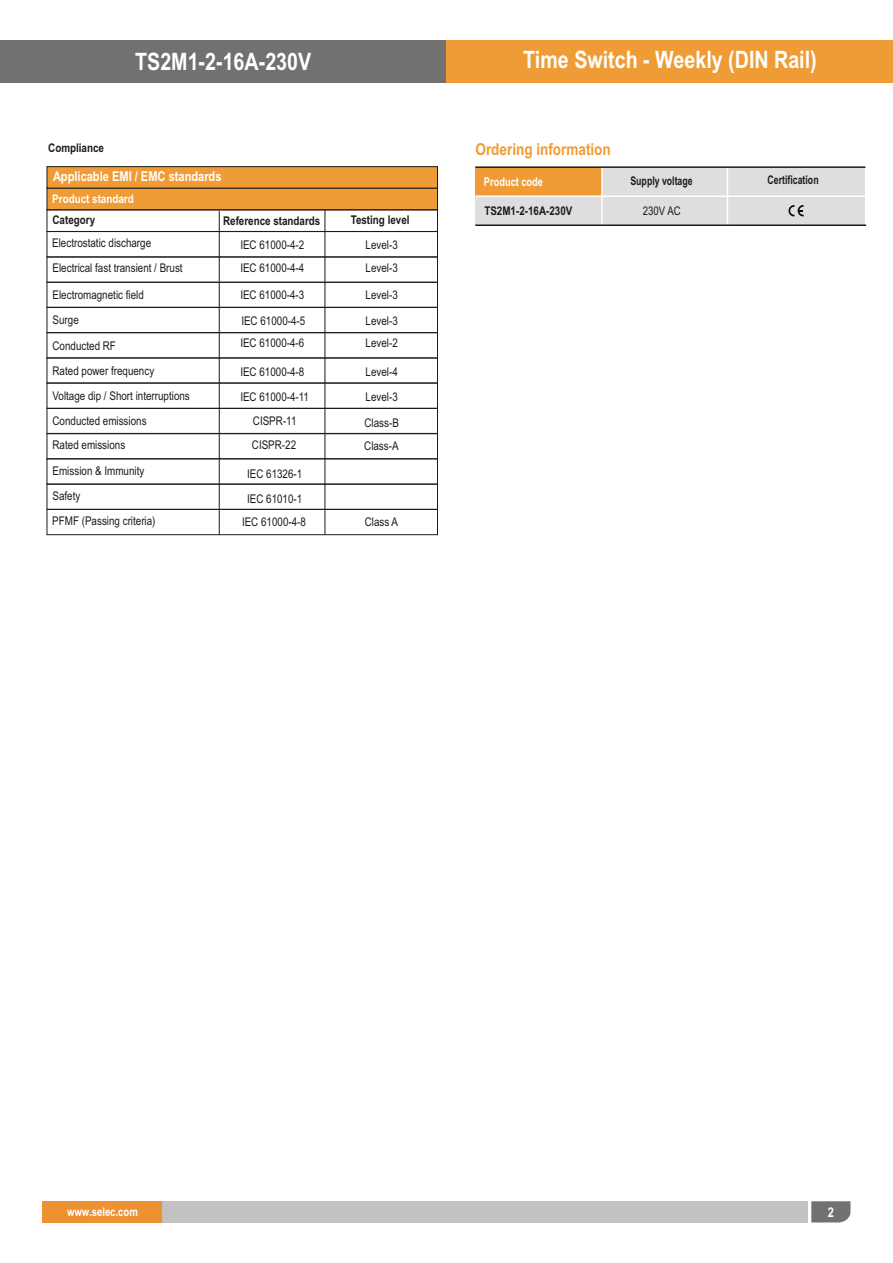
<style>
.page{position:relative;width:893px;height:1263px;background:#fff}
.page>*{position:absolute;margin:0;border:0;box-sizing:border-box;transform-origin:0 0}
.t1{font:700 24px "Arial Narrow";color:#fff}
.t2{font:700 16.5px "Arial Narrow";color:#f09c36}
.t3{font:700 13.5px "Arial Narrow";color:#fff}
.t4{font:12px/25.3px "Arial Narrow";color:#1f1a17}
.t5{font:700 12px "Arial Narrow";color:#1f1a17}
.t6{font:700 12px "Arial Narrow";color:#fff}
.t7{font:700 12px "Arial Narrow";color:#1f1a17;scale:.89 1}
.t8{font:700 12px "Arial Narrow";color:#fff;scale:.94 1}
</style>
<div class="page">
<div style="left:140px;top:1201px;width:668px;height:21px;background:#c2c2c2"></div>
<svg style="left:811px;top:1201px;width:39px;height:21px"></svg>
<div style="left:42px;top:1201px;width:120px;height:21px;background:#ed9133"></div>
<div style="left:0;top:40px;width:447px;height:43px;background:#737070"></div>
<div style="left:447px;top:40px;width:446px;height:43px;background:#f09c36"></div>
<div style="left:475px;top:196px;width:127px;height:29px;background:#dedede"></div>
<div style="left:602px;top:196px;width:125px;height:29px;background:#dedede"></div>
<div style="left:727px;top:196px;width:138px;height:29px;background:#dedede"></div>
<div style="left:475px;top:167px;width:127px;height:29px;background:#f09c36"></div>
<div style="left:602px;top:167px;width:119px;height:29px;background:#dedede"></div>
<div style="left:721px;top:167px;width:144px;height:29px;background:#dedede"></div>
<hr style="left:475px;top:195px;width:392px;height:2px;background:#fff">
<hr style="left:601px;top:167px;width:2px;height:58px;background:#fff">
<hr style="left:727px;top:168px;width:1px;height:57px;background:#fff">
<hr style="left:475px;top:166px;width:390px;height:2px;background:#1f1a17">
<hr style="left:475px;top:224px;width:391px;height:2px;background:#1f1a17">
<svg style="left:47px;top:166px;width:391px;height:44px;background:#e09234"></svg>
<div style="left:47px;top:231px;width:391px;height:26px;border:1px solid #1f1a17"></div>
<div style="left:47px;top:282px;width:391px;height:26px;border:1px solid #1f1a17"></div>
<div style="left:47px;top:307px;width:391px;height:26px;border:1px solid #1f1a17"></div>
<div style="left:47px;top:333px;width:391px;height:25px;border:1px solid #1f1a17"></div>
<div style="left:47px;top:408px;width:391px;height:26px;border:1px solid #1f1a17"></div>
<div style="left:47px;top:383px;width:391px;height:25px;border:1px solid #1f1a17"></div>
<div style="left:47px;top:433px;width:391px;height:26px;border:1px solid #1f1a17"></div>
<div style="left:47px;top:484px;width:391px;height:25px;border:1px solid #1f1a17"></div>
<hr style="left:219px;top:211px;width:1px;height:324px;background:#1f1a17">
<hr style="left:325px;top:210px;width:1px;height:325px;background:#1f1a17">
<div style="left:47px;top:509px;width:391px;height:26px;border:1px solid #1f1a17"></div>
<svg style="left:788px;top:205px;width:16px;height:11px"></svg>
<h1 class="t1" style="left:135px;top:53px;width:178px">TS2M1-2-16A-230V</h1>
<p class="t5" style="left:48px;top:143px;width:57px">Compliance</p>
<p class="t3" style="left:53px;top:171px;width:170px">Applicable EMI / EMC standards</p>
<p class="t6" style="left:52px;top:195px;width:83px">Product standard</p>
<p class="t5" style="left:53px;top:215px;width:44px">Category</p>
<p class="t5" style="left:223px;top:216px;width:99px">Reference standards</p>
<p class="t4" style="left:52px;top:232px;width:132px;line-height:24.6px">Electrostatic discharge<br>Electrical fast transient / Brust</p>
<p class="t4" style="left:53px;top:283px;width:93px">Electromagnetic field<br>Surge<br>Conducted RF</p>
<p class="t4" style="left:240px;top:234px;width:65px;line-height:23.4px">IEC 61000-4-2<br>IEC 61000-4-4</p>
<p class="t4" style="left:240px;top:284px;width:65px">IEC 61000-4-3</p>
<p class="t4" style="left:240px;top:331px;width:65px">IEC 61000-4-6</p>
<p class="t4" style="left:240px;top:360px;width:70px">IEC 61000-4-8<br>IEC 61000-4-11</p>
<p class="t4" style="left:241px;top:310px;width:65px">IEC 61000-4-5</p>
<p class="t4" style="left:53px;top:359px;width:103px">Rated power frequency</p>
<p class="t4" style="left:53px;top:384px;width:139px">Voltage dip / Short interruptions</p>
<p class="t4" style="left:53px;top:410px;width:96px">Conducted emissions</p>
<p class="t4" style="left:53px;top:433px;width:93px">Rated emissions<br>Emission &amp; Immunity<br>Safety</p>
<p class="t4" style="left:252px;top:410px;width:46px;line-height:23.7px">CISPR-11<br>CISPR-22</p>
<p class="t4" style="left:247px;top:462px;width:57px">IEC 61326-1<br>IEC 61010-1</p>
<p class="t5" style="left:351px;top:215px;width:60px">Testing level</p>
<p class="t4" style="left:366px;top:256px;width:34px">Level-3</p>
<p class="t4" style="left:366px;top:283px;width:34px;line-height:26.1px">Level-3<br>Level-3</p>
<p class="t4" style="left:366px;top:331px;width:34px">Level-2</p>
<p class="t4" style="left:364px;top:360px;width:36px;line-height:25.8px;text-align:justify">Level-4<br>Level-3<br>Class-B</p>
<p class="t4" style="left:364px;top:435px;width:36px">Class-A</p>
<p class="t4" style="left:366px;top:233px;width:34px">Level-3</p>
<p class="t4" style="left:52px;top:509px;width:105px">PFMF (Passing criteria)</p>
<p class="t4" style="left:242px;top:511px;width:65px">IEC 61000-4-8</p>
<p class="t4" style="left:365px;top:511px;width:35px">Class A</p>
<h1 class="t1" style="left:523px;top:51px;width:295px">Time Switch - Weekly (DIN Rail)</h1>
<h2 class="t2" style="left:475px;top:143px;width:137px">Ordering information</h2>
<p class="t8" style="left:484px;top:177px;width:64px">Product code</p>
<p class="t7" style="left:630px;top:176px;width:71px">Supply voltage</p>
<p class="t7" style="left:768px;top:176px;width:59px">Certification</p>
<p class="t5" style="left:484px;top:206px;width:90px">TS2M1-2-16A-230V</p>
<p class="t4" style="left:643px;top:199px;width:39px">230V AC</p>
<p class="t6" style="left:67px;top:1207px;width:72px">www.selec.com</p>
<p class="t3" style="left:828px;top:1207px;width:8px">2</p>
</div>
